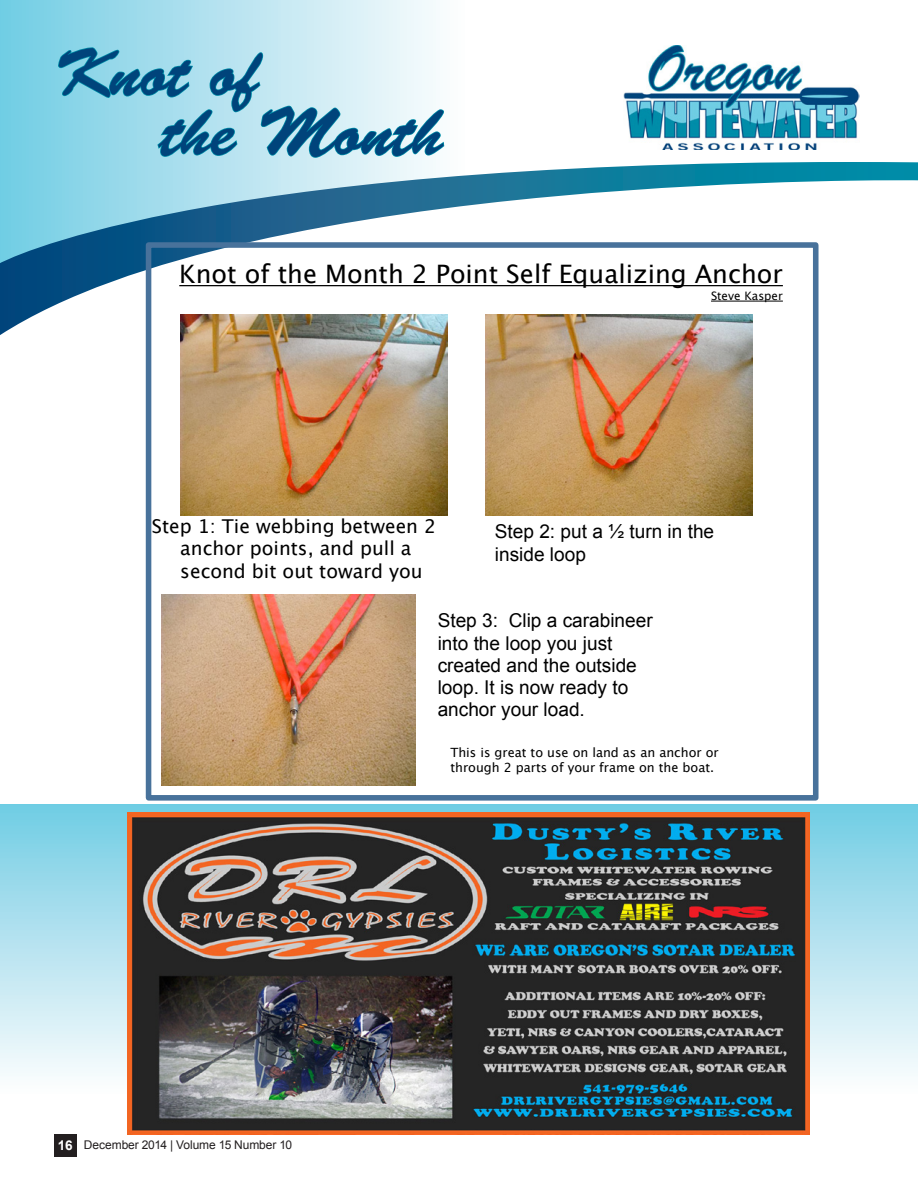
<style>
.page{position:relative;width:918px;height:1188px;background:#fff}
.page>*{position:absolute;margin:0;border:0;box-sizing:border-box;transform-origin:0 0}
.t1{font:67.5px/59.4px "Brush Script Std";color:#00447b}
.t2{font:25.35px "Lucida Grande";color:#000}
.t3{font:19.05px/22.2px "Arial";color:#000}
.t4{font:19.05px/22.2px "Lucida Grande";color:#000}
.t5{font:12.75px/15.9px "Lucida Grande";color:#000}
.t6{font:12px "Arial";letter-spacing:-.01em;color:#231f20}
.t7{font:11.7px "Lucida Grande";color:#000}
.s1{font-weight:700;font-size:13.5px;color:#fff}
</style>
<div class="page">
<div style="left:0;top:805px;width:918px;height:383px;background:linear-gradient(to bottom,#7acee5,#fff)"></div>
<svg style="left:0;top:0;width:860px;height:162px"></svg>
<svg style="left:0;top:162px;width:918px;height:173px"></svg>
<img style="left:624px;top:45px;width:235px;height:105px">
<svg style="left:57px;top:47px;width:388px;height:112px;background:#abddea"></svg>
<div style="left:54px;top:1134px;width:22px;height:22px;background:#231f20"></div>
<img style="left:128px;top:812px;width:682px;height:322px">
<hr style="left:179px;top:285px;width:604px;height:1px;background:#000">
<hr style="left:711px;top:301px;width:72px;height:1px;background:#000">
<img style="left:180px;top:315px;width:267px;height:200px">
<img style="left:485px;top:315px;width:267px;height:200px">
<img style="left:161px;top:594px;width:254px;height:191px">
<div style="left:146px;top:242px;width:673px;height:559px;border:6px solid #48729b"></div>
<h1 class="t1" style="left:162px;top:45px;width:283px;text-indent:-108px">Knot of<br>the Month</h1>
<h2 class="t2" style="left:179px;top:259px;width:605px">Knot of the Month 2 Point Self Equalizing Anchor</h2>
<p class="t7" style="left:711px;top:289px;width:73px">Steve Kasper</p>
<p class="t4" style="left:180px;top:515px;width:257px;text-indent:-29px">Step 1: Tie webbing between 2 anchor points, and pull a second bit out toward you</p>
<p class="t3" style="left:495px;top:521px;width:221px">Step 2: put a ½ turn in the inside loop</p>
<p class="t3" style="left:438px;top:610px;width:217px">Step 3: Clip a carabineer into the loop you just created and the outside loop. It is now ready to anchor your load.</p>
<p class="t5" style="left:450px;top:744px;width:270px">This is great to use on land as an anchor or through 2 parts of your frame on the boat.</p>
<p class="t6" style="left:58px;top:1139px;width:236px"><span class="s1">16</span> December 2014 | Volume 15 Number 10</p>
</div>
